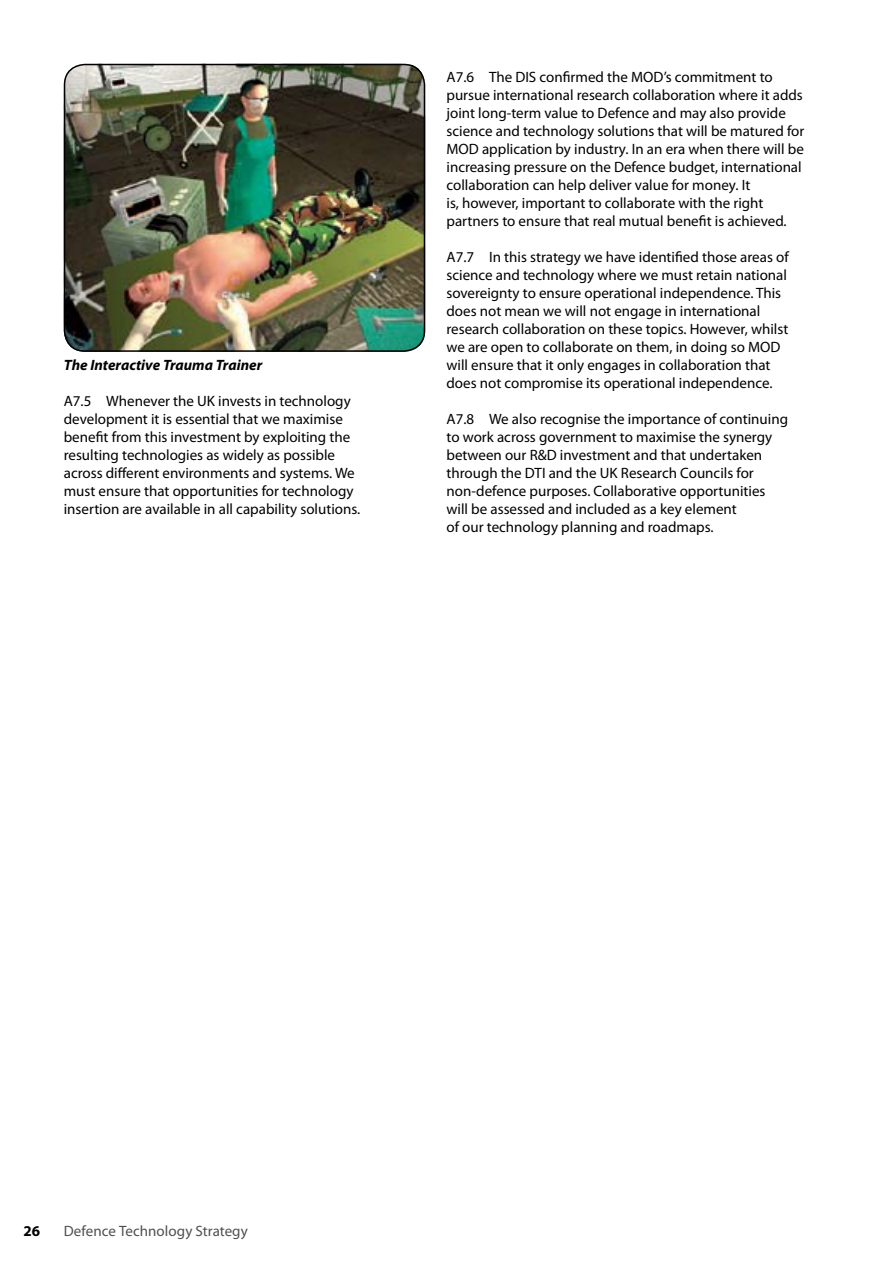
<style>
.page{position:relative;width:893px;height:1263px;background:#fff}
.page>*{position:absolute;margin:0;border:0;box-sizing:border-box;transform-origin:0 0}
.t1{font:15px/18px "Myriad Pro";color:#000}
.t2{font:italic 700 15px "Myriad Pro";color:#000}
.t3{font:15px "Myriad Pro";letter-spacing:.005em;color:#504e53}
.t4{font:700 15px "Myriad Pro";color:#000}
</style>
<div class="page">
<img style="left:64px;top:64px;width:361px;height:288px;border-radius:21px">
<div style="left:64px;top:64px;width:361px;height:288px;border:2px solid #000;border-radius:21px"></div>
<p class="t2" style="left:64px;top:355px;width:200px">The Interactive Trauma Trainer</p>
<p class="t1" style="left:64px;top:392px;width:298px">A7.5 Whenever the UK invests in technology development it is essential that we maximise benefit from this investment by exploiting the resulting technologies as widely as possible across different environments and systems. We must ensure that opportunities for technology insertion are available in all capability solutions.</p>
<p class="t1" style="left:446px;top:68px;width:359px">A7.6 The DIS confirmed the MOD’s commitment to pursue international research collaboration where it adds joint long-term value to Defence and may also provide science and technology solutions that will be matured for MOD application by industry. In an era when there will be increasing pressure on the Defence budget, international collaboration can help deliver value for money. It<br>is, however, important to collaborate with the right partners to ensure that real mutual benefit is achieved.</p>
<p class="t1" style="left:446px;top:248px;width:344px">A7.7 In this strategy we have identified those areas of science and technology where we must retain national sovereignty to ensure operational independence. This does not mean we will not engage in international research collaboration on these topics. However, whilst we are open to collaborate on them, in doing so MOD will ensure that it only engages in collaboration that does not compromise its operational independence.</p>
<p class="t1" style="left:446px;top:410px;width:343px">A7.8 We also recognise the importance of continuing to work across government to maximise the synergy between our R&amp;D investment and that undertaken through the DTI and the UK Research Councils for non-defence purposes. Collaborative opportunities will be assessed and included as a key element<br>of our technology planning and roadmaps.</p>
<p class="t4" style="left:24px;top:1221px;width:18px">26</p>
<p class="t3" style="left:64px;top:1222px;width:186px">Defence Technology Strategy</p>
</div>
